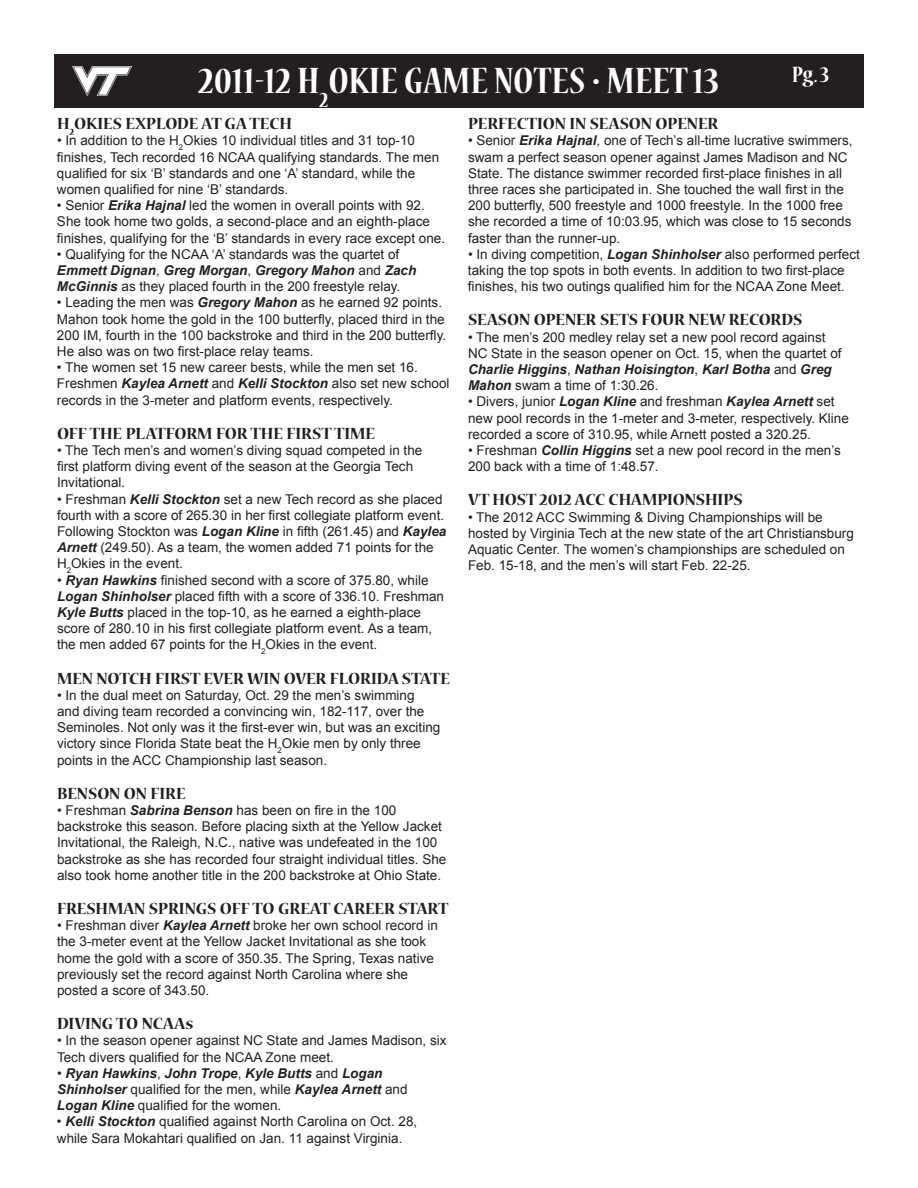
<style>
.page{position:relative;width:918px;height:1188px;background:#fff}
.page>*{position:absolute;margin:0;border:0;box-sizing:border-box;transform-origin:0 0}
.t1{font:700 condensed 40.8px "Nueva Std";color:#fff}
.t2{font:700 condensed 24.75px "Nueva Std";color:#fff}
.t3{font:700 18px "Nueva Std";color:#231f20}
.t4{font:13.5px/16.2px "Arial";color:#231f20}
.t5{font:italic 700 13.5px/16.2px "Arial";color:#231f20}
.s1{font-weight:700;font-style:italic}
.s2{font-weight:400;font-style:normal}
</style>
<div class="page">
<div style="left:54px;top:54px;width:810px;height:54px;background:#231f20"></div>
<img style="left:72px;top:67px;width:60px;height:28px">
<h1 class="t1" style="left:199px;top:62px;width:522px">2011-12 H<sub>2</sub>OKIE GAME NOTES • MEET 13</h1>
<h2 class="t2" style="left:792px;top:63px;width:39px">Pg. 3</h2>
<h3 class="t3" style="left:57px;top:115px;width:236px">H<sub>2</sub>OKIES EXPLODE AT GA TECH</h3>
<p class="t4" style="left:57px;top:133px;width:384px">• In addition to the H<sub>2</sub>Okies 10 individual titles and 31 top-10 finishes, Tech recorded 16 NCAA qualifying standards. The men qualified for six ‘B’ standards and one ‘A’ standard, while the women qualified for nine ‘B’ standards.</p>
<p class="t4" style="left:57px;top:198px;width:390px">• Senior <span class="s1">Erika Hajnal</span> led the women in overall points with 92.<br>She took home two golds, a second-place and an eighth-place finishes, qualifying for the ‘B’ standards in every race except one.</p>
<p class="t4" style="left:57px;top:246px;width:361px">• Qualifying for the NCAA ‘A’ standards was the quartet of<br><span class="s1">Emmett Dignan</span>, <span class="s1">Greg Morgan</span>, <span class="s1">Gregory Mahon</span> and <span class="s1">Zach<br>McGinnis</span> as they placed fourth in the 200 freestyle relay.</p>
<p class="t4" style="left:57px;top:295px;width:391px">• Leading the men was <span class="s1">Gregory Mahon</span> as he earned 92 points.<br>Mahon took home the gold in the 100 butterfly, placed third in the 200 IM, fourth in the 100 backstroke and third in the 200 butterfly.<br>He also was on two first-place relay teams.</p>
<p class="t4" style="left:57px;top:360px;width:394px">• The women set 15 new career bests, while the men set 16.<br>Freshmen <span class="s1">Kaylea Arnett</span> and <span class="s1">Kelli Stockton</span> also set new school records in the 3-meter and platform events, respectively.</p>
<h3 class="t3" style="left:57px;top:425px;width:320px">OFF THE PLATFORM FOR THE FIRST TIME</h3>
<p class="t4" style="left:57px;top:442px;width:367px">• The Tech men’s and women’s diving squad competed in the first platform diving event of the season at the Georgia Tech<br>Invitational.</p>
<p class="t4" style="left:57px;top:491px;width:391px">• Freshman <span class="s1">Kelli Stockton</span> set a new Tech record as she placed fourth with a score of 265.30 in her first collegiate platform event.<br>Following Stockton was <span class="s1">Logan Kline</span> in fifth (261.45) and <span class="s1">Kaylea Arnett</span> (249.50). As a team, the women added 71 points for the H<sub>2</sub>Okies in the event.</p>
<p class="t4" style="left:57px;top:572px;width:389px">• <span class="s1">Ryan Hawkins</span> finished second with a score of 375.80, while <span class="s1">Logan Shinholser</span> placed fifth with a score of 336.10. Freshman <span class="s1">Kyle Butts</span> placed in the top-10, as he earned a eighth-place score of 280.10 in his first collegiate platform event. As a team, the men added 67 points for the H<sub>2</sub>Okies in the event.</p>
<h3 class="t3" style="left:57px;top:670px;width:395px">MEN NOTCH FIRST EVER WIN OVER FLORIDA STATE</h3>
<p class="t4" style="left:57px;top:687px;width:385px">• In the dual meet on Saturday, Oct. 29 the men’s swimming and diving team recorded a convincing win, 182-117, over the Seminoles. Not only was it the first-ever win, but was an exciting victory since Florida State beat the H<sub>2</sub>Okie men by only three points in the ACC Championship last season.</p>
<h3 class="t3" style="left:57px;top:785px;width:130px">BENSON ON FIRE</h3>
<p class="t4" style="left:57px;top:802px;width:391px">• Freshman <span class="s1">Sabrina Benson</span> has been on fire in the 100 backstroke this season. Before placing sixth at the Yellow Jacket Invitational, the Raleigh, N.C., native was undefeated in the 100 backstroke as she has recorded four straight individual titles. She also took home another title in the 200 backstroke at Ohio State.</p>
<h3 class="t3" style="left:57px;top:900px;width:393px">FRESHMAN SPRINGS OFF TO GREAT CAREER START</h3>
<p class="t4" style="left:57px;top:918px;width:382px">• Freshman diver <span class="s1">Kaylea Arnett</span> broke her own school record in the 3-meter event at the Yellow Jacket Invitational as she took home the gold with a score of 350.35. The Spring, Texas native previously set the record against North Carolina where she posted a score of 343.50.</p>
<h3 class="t3" style="left:57px;top:1015px;width:138px">DIVING TO NCAAs</h3>
<p class="t4" style="left:57px;top:1033px;width:391px">• In the season opener against NC State and James Madison, six<br>Tech divers qualified for the NCAA Zone meet.</p>
<p class="t5" style="left:57px;top:1066px;width:352px"><span class="s2">•</span> Ryan Hawkins<span class="s2">,</span> John Trope<span class="s2">,</span> Kyle Butts <span class="s2">and</span> Logan<br>Shinholser <span class="s2">qualified for the men, while</span> Kaylea Arnett <span class="s2">and<br></span>Logan Kline <span class="s2">qualified for the women.</span></p>
<p class="t4" style="left:57px;top:1114px;width:362px">• <span class="s1">Kelli Stockton</span> qualified against North Carolina on Oct. 28, while Sara Mokahtari qualified on Jan. 11 against Virginia.</p>
<h3 class="t3" style="left:468px;top:115px;width:252px">PERFECTION IN SEASON OPENER</h3>
<p class="t4" style="left:468px;top:133px;width:386px">• Senior <span class="s1">Erika Hajnal</span>, one of Tech’s all-time lucrative swimmers, swam a perfect season opener against James Madison and NC State. The distance swimmer recorded first-place finishes in all three races she participated in. She touched the wall first in the 200 butterfly, 500 freestyle and 1000 freestyle. In the 1000 free she recorded a time of 10:03.95, which was close to 15 seconds faster than the runner-up.</p>
<p class="t4" style="left:468px;top:246px;width:393px">• In diving competition, <span class="s1">Logan Shinholser</span> also performed perfect taking the top spots in both events. In addition to two first-place finishes, his two outings qualified him for the NCAA Zone Meet.</p>
<h3 class="t3" style="left:468px;top:312px;width:336px">SEASON OPENER SETS FOUR NEW RECORDS</h3>
<p class="t4" style="left:468px;top:329px;width:375px">• The men’s 200 medley relay set a new pool record against NC State in the season opener on Oct. 15, when the quartet of <span class="s1">Charlie Higgins</span>, <span class="s1">Nathan Hoisington</span>, <span class="s1">Karl Botha</span> and <span class="s1">Greg Mahon</span> swam a time of 1:30.26.</p>
<p class="t4" style="left:468px;top:394px;width:382px">• Divers, junior <span class="s1">Logan Kline</span> and freshman <span class="s1">Kaylea Arnett</span> set new pool records in the 1-meter and 3-meter, respectively. Kline recorded a score of 310.95, while Arnett posted a 320.25.</p>
<p class="t4" style="left:468px;top:442px;width:374px">• Freshman <span class="s1">Collin Higgins</span> set a new pool record in the men’s<br>200 back with a time of 1:48.57.</p>
<h3 class="t3" style="left:468px;top:492px;width:276px">VT HOST 2012 ACC CHAMPIONSHIPS</h3>
<p class="t4" style="left:468px;top:509px;width:387px">• The 2012 ACC Swimming &amp; Diving Championships will be hosted by Virginia Tech at the new state of the art Christiansburg Aquatic Center. The women’s championships are scheduled on Feb. 15-18, and the men’s will start Feb. 22-25.</p>
</div>
